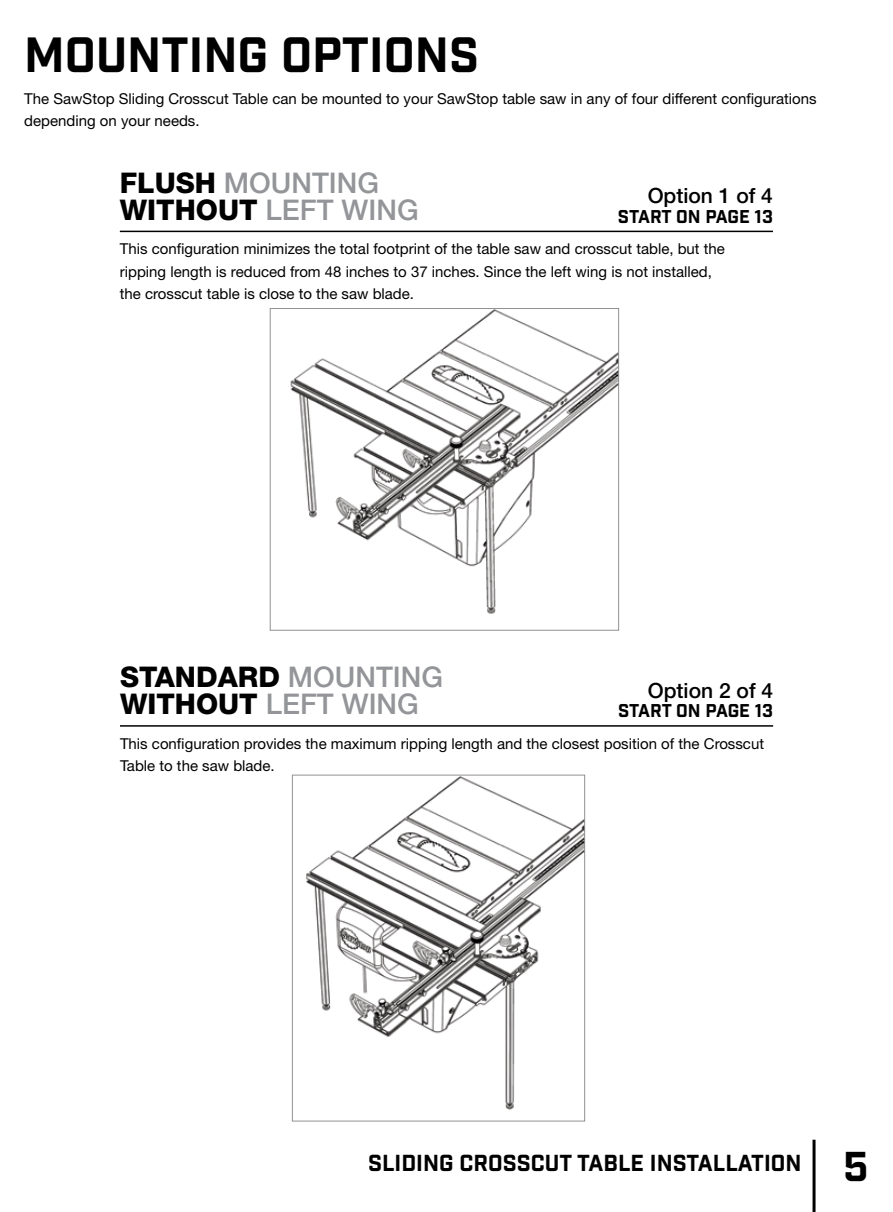
<style>
.page{position:relative;width:893px;height:1212px;background:#fff}
.page>*{position:absolute;margin:0;border:0;box-sizing:border-box;transform-origin:0 0}
.t1{font:48px "Industry Inc Base";color:#000}
.t2{font:500 28.5px/27px "Helvetica Neue LT Std";color:#939598}
.t3{font:22.5px "Industry Inc Base";color:#000}
.t4{font:500 21px "Helvetica Neue LT Std";color:#000}
.t5{font:18px "Industry Inc Base";letter-spacing:-.01em;color:#000}
.t6{font:15px/22.5px "Helvetica Neue LT Std";color:#000}
.s1{font-weight:800;color:#000}
.s2{font-size:40.5px}
</style>
<div class="page">
<hr style="left:812px;top:1140px;width:3px;height:72px;background:#000">
<img style="left:290px;top:310px;width:327px;height:304px">
<div style="left:270px;top:308px;width:349px;height:322px;border:1px solid #8f9194"></div>
<hr style="left:120px;top:231px;width:653px;height:1px;background:#000">
<img style="left:306px;top:777px;width:277px;height:333px">
<div style="left:292px;top:775px;width:293px;height:346px;border:1px solid #8f9194"></div>
<hr style="left:120px;top:725px;width:653px;height:2px;background:#000">
<h1 class="t1" style="left:24px;top:26px;width:456px">MOUNTING OPTIONS</h1>
<p class="t6" style="left:24px;top:87px;width:794px">The SawStop Sliding Crosscut Table can be mounted to your SawStop table saw in any of four different configurations depending on your needs.</p>
<h2 class="t2" style="left:120px;top:169px;width:300px"><span class="s1">FLUSH</span> MOUNTING<br><span class="s1">WITHOUT</span> LEFT WING</h2>
<h3 class="t4" style="left:648px;top:183px;width:127px">Option 1 of 4</h3>
<p class="t5" style="left:618px;top:205px;width:157px">START ON PAGE 13</p>
<p class="t6" style="left:120px;top:238px;width:607px">This configuration minimizes the total footprint of the table saw and crosscut table, but the ripping length is reduced from 48 inches to 37 inches. Since the left wing is not installed, the crosscut table is close to the saw blade.</p>
<h2 class="t2" style="left:120px;top:663px;width:325px"><span class="s1">STANDARD</span> MOUNTING<br><span class="s1">WITHOUT</span> LEFT WING</h2>
<h3 class="t4" style="left:648px;top:678px;width:127px">Option 2 of 4</h3>
<p class="t5" style="left:618px;top:700px;width:157px">START ON PAGE 13</p>
<p class="t6" style="left:120px;top:732px;width:646px">This configuration provides the maximum ripping length and the closest position of the Crosscut<br>Table to the saw blade.</p>
<h3 class="t3" style="left:368px;top:1149px;width:502px">SLIDING CROSSCUT TABLE INSTALLATION <span class="s2">5</span></h3>
</div>
